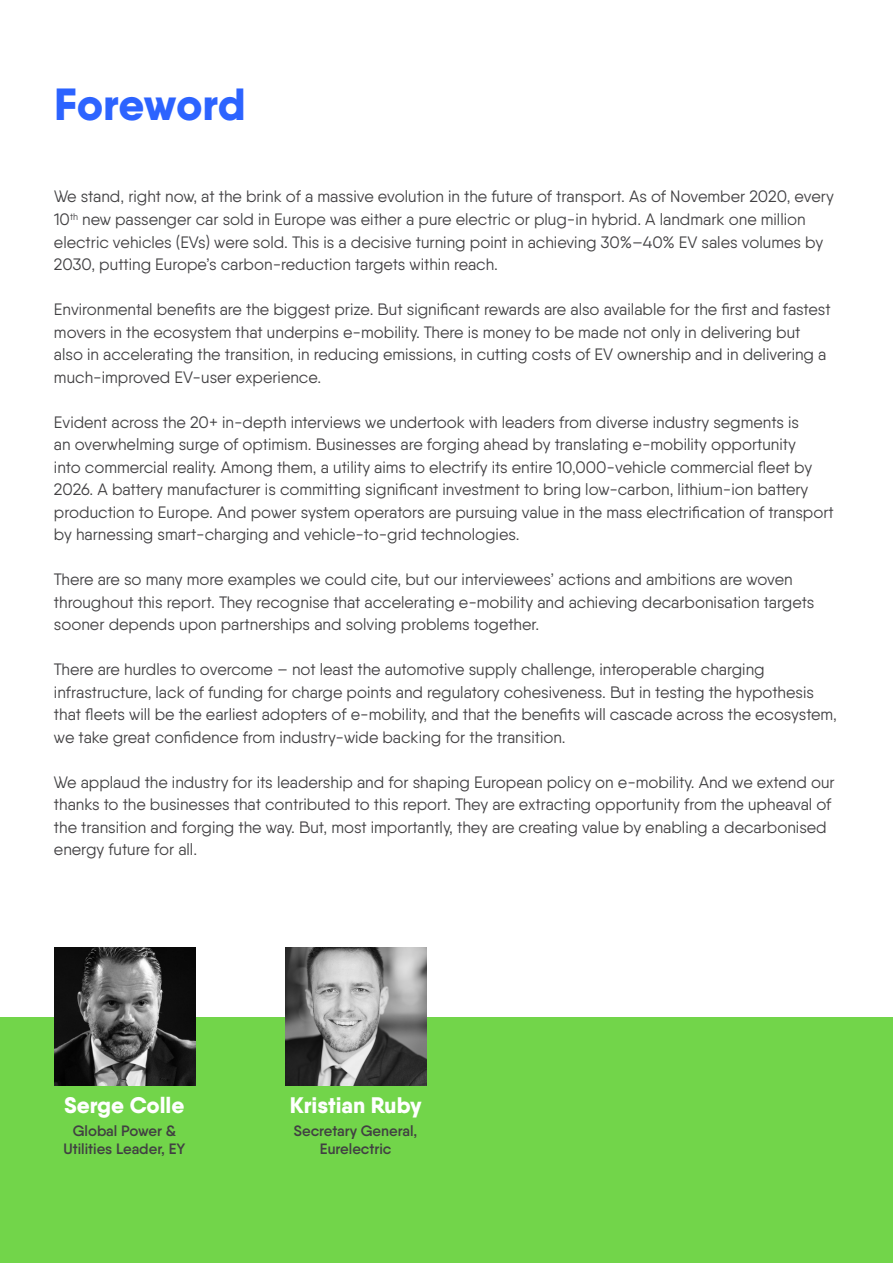
<style>
.page{position:relative;width:893px;height:1263px;background:#fff}
.page>*{position:absolute;margin:0;border:0;box-sizing:border-box;transform-origin:0 0}
.t1{font:800 45px "Qanelas";letter-spacing:-.01em;color:#2c63ff}
.t2{font:800 22.5px "Qanelas";color:#fff}
.t3{font:16.5px/22.5px "Qanelas";color:#414042}
.t4{font:600 15px/18px "Qanelas";color:#414042;text-align:center}
</style>
<div class="page">
<div style="left:0;top:1017px;width:893px;height:246px;background:#72d54a"></div>
<img style="left:54px;top:948px;width:141px;height:137px">
<img style="left:285px;top:948px;width:141px;height:137px">
<h1 class="t1" style="left:54px;top:76px;width:193px">Foreword</h1>
<p class="t3" style="left:54px;top:185px;width:781px">We stand, right now, at the brink of a massive evolution in the future of transport. As of November 2020, every 10<sup>th</sup> new passenger car sold in Europe was either a pure electric or plug-in hybrid. A landmark one million electric vehicles (EVs) were sold. This is a decisive turning point in achieving 30%–40% EV sales volumes by 2030, putting Europe’s carbon-reduction targets within reach.</p>
<p class="t3" style="left:54px;top:298px;width:778px">Environmental benefits are the biggest prize. But significant rewards are also available for the first and fastest movers in the ecosystem that underpins e-mobility. There is money to be made not only in delivering but also in accelerating the transition, in reducing emissions, in cutting costs of EV ownership and in delivering a much-improved EV-user experience.</p>
<p class="t3" style="left:54px;top:410px;width:781px">Evident across the 20+ in-depth interviews we undertook with leaders from diverse industry segments is<br>an overwhelming surge of optimism. Businesses are forging ahead by translating e-mobility opportunity<br>into commercial reality. Among them, a utility aims to electrify its entire 10,000-vehicle commercial fleet by 2026. A battery manufacturer is committing significant investment to bring low-carbon, lithium-ion battery production to Europe. And power system operators are pursuing value in the mass electrification of transport by harnessing smart-charging and vehicle-to-grid technologies.</p>
<p class="t3" style="left:54px;top:568px;width:762px">There are so many more examples we could cite, but our interviewees’ actions and ambitions are woven throughout this report. They recognise that accelerating e-mobility and achieving decarbonisation targets sooner depends upon partnerships and solving problems together.</p>
<p class="t3" style="left:54px;top:658px;width:784px">There are hurdles to overcome – not least the automotive supply challenge, interoperable charging infrastructure, lack of funding for charge points and regulatory cohesiveness. But in testing the hypothesis that fleets will be the earliest adopters of e-mobility, and that the benefits will cascade across the ecosystem, we take great confidence from industry-wide backing for the transition.</p>
<p class="t3" style="left:54px;top:770px;width:782px">We applaud the industry for its leadership and for shaping European policy on e-mobility. And we extend our thanks to the businesses that contributed to this report. They are extracting opportunity from the upheaval of the transition and forging the way. But, most importantly, they are creating value by enabling a decarbonised energy future for all.</p>
<h2 class="t2" style="left:64px;top:1091px;width:122px">Serge Colle</h2>
<p class="t4" style="left:64px;top:1122px;width:123px">Global Power &amp;<br>Utilities Leader, EY</p>
<p class="t4" style="left:294px;top:1122px;width:125px">Secretary General,<br>Eurelectric</p>
<h2 class="t2" style="left:290px;top:1091px;width:133px">Kristian Ruby</h2>
</div>
